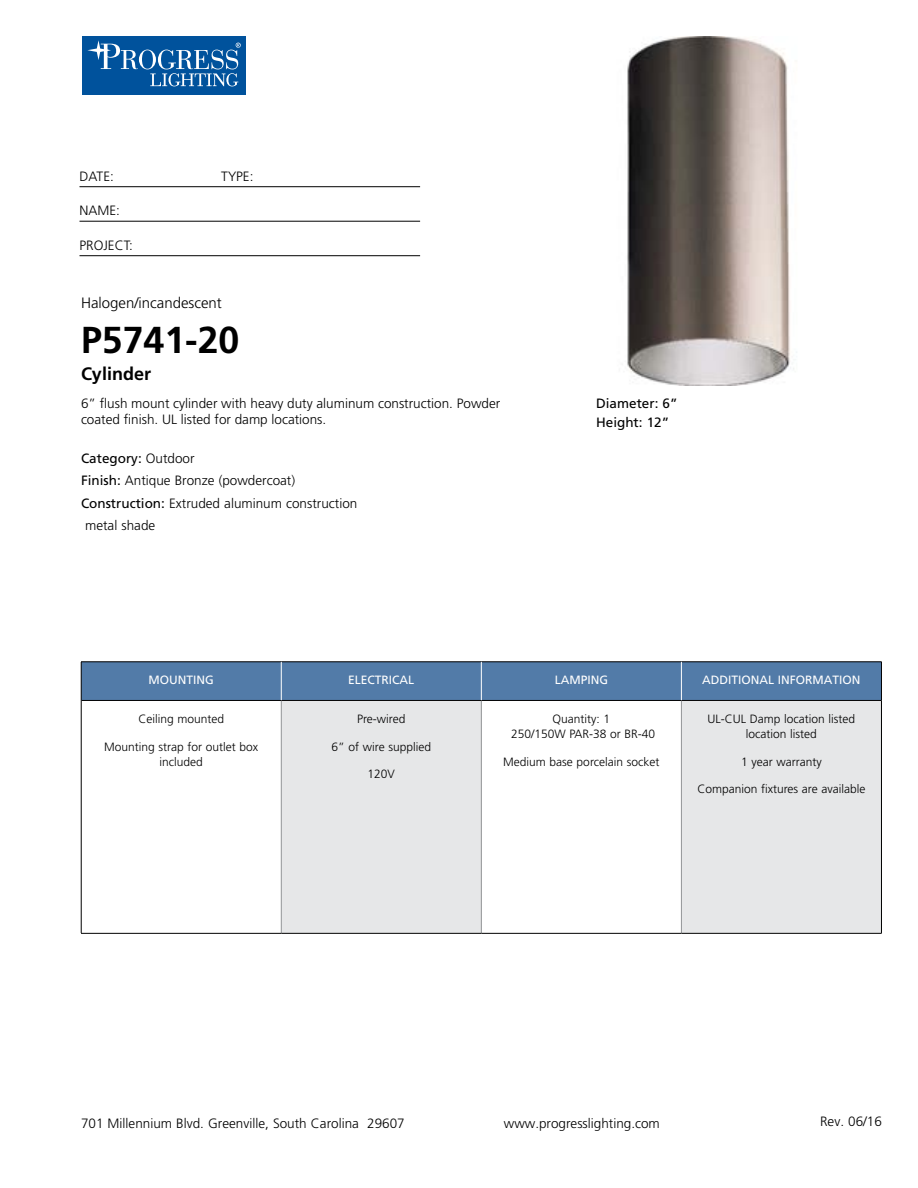
<style>
.page{position:relative;width:918px;height:1188px;background:#fff}
.page>*{position:absolute;margin:0;border:0;box-sizing:border-box;transform-origin:0 0}
.t1{font:700 37.5px "Frutiger LT Std";color:#000}
.t2{font:700 18px "Frutiger LT Std";color:#000}
.t3{font:300 15px "Frutiger LT Std";color:#000}
.t4{font:300 13.5px/16.2px "Frutiger LT Std";color:#000}
.t5{font:13.5px/19.5px "Frutiger LT Std";color:#000}
.t6{font:300 12px/15px "Frutiger LT Std";color:#000;text-align:center}
.t7{font:12px "Frutiger LT Std";color:#fff}
.s1{font-weight:300}
.s2{font-weight:400}
</style>
<div class="page">
<div style="left:82px;top:36px;width:164px;height:59px;background:#00529c"></div>
<svg style="left:139px;top:50px;width:17px;height:19px"></svg>
<div style="left:142px;top:50px;width:11px;height:19px;background:#00529c;border-radius:50%"></div>
<svg style="left:87px;top:40px;width:51px;height:29px"></svg>
<svg style="left:150px;top:43px;width:91px;height:43px"></svg>
<hr style="left:80px;top:186px;width:340px;height:1px;background:#000">
<hr style="left:80px;top:221px;width:340px;height:1px;background:#000">
<hr style="left:80px;top:255px;width:340px;height:1px;background:#000">
<div style="left:82px;top:663px;width:799px;height:37px;background:#527ba8"></div>
<div style="left:281px;top:700px;width:200px;height:233px;background:#e6e7e8"></div>
<div style="left:681px;top:700px;width:200px;height:233px;background:#e6e7e8"></div>
<hr style="left:281px;top:701px;width:1px;height:232px;background:#939598">
<hr style="left:481px;top:701px;width:1px;height:232px;background:#939598">
<hr style="left:681px;top:701px;width:1px;height:232px;background:#939598">
<hr style="left:81px;top:700px;width:200px;height:1px;background:#000">
<hr style="left:281px;top:700px;width:200px;height:1px;background:#000">
<hr style="left:481px;top:700px;width:200px;height:1px;background:#000">
<hr style="left:681px;top:700px;width:200px;height:1px;background:#000">
<hr style="left:81px;top:933px;width:200px;height:1px;background:#000">
<hr style="left:281px;top:933px;width:200px;height:1px;background:#000">
<hr style="left:481px;top:933px;width:200px;height:1px;background:#000">
<hr style="left:681px;top:933px;width:201px;height:1px;background:#000">
<hr style="left:81px;top:662px;width:200px;height:1px;background:#000">
<hr style="left:81px;top:662px;width:1px;height:38px;background:#000">
<hr style="left:281px;top:662px;width:200px;height:1px;background:#000">
<hr style="left:481px;top:662px;width:200px;height:1px;background:#000">
<hr style="left:681px;top:662px;width:201px;height:1px;background:#000">
<hr style="left:881px;top:662px;width:1px;height:38px;background:#000">
<hr style="left:81px;top:700px;width:1px;height:233px;background:#000">
<hr style="left:881px;top:700px;width:1px;height:233px;background:#000">
<hr style="left:281px;top:662px;width:1px;height:38px;background:#fff">
<hr style="left:681px;top:662px;width:1px;height:38px;background:#fff">
<hr style="left:481px;top:662px;width:1px;height:38px;background:#fff">
<img style="left:627px;top:36px;width:170px;height:349px">
<p class="t4" style="left:80px;top:168px;width:36px">DATE:</p>
<p class="t4" style="left:221px;top:168px;width:34px">TYPE:</p>
<p class="t4" style="left:80px;top:203px;width:42px">NAME:</p>
<p class="t4" style="left:80px;top:237px;width:55px">PROJECT:</p>
<p class="t3" style="left:81px;top:294px;width:142px">Halogen/incandescent</p>
<h1 class="t1" style="left:81px;top:318px;width:160px">P5741-20</h1>
<h2 class="t2" style="left:81px;top:363px;width:72px">Cylinder</h2>
<p class="t4" style="left:81px;top:395px;width:421px">6” flush mount cylinder with heavy duty aluminum construction. Powder coated finish. UL listed for damp locations.</p>
<p class="t5" style="left:81px;top:449px;width:115px">Category: <span class="s1">Outdoor</span></p>
<p class="t4" style="left:81px;top:473px;width:216px"><span class="s2">Finish:</span> Antique Bronze (powdercoat)</p>
<p class="t4" style="left:81px;top:495px;width:278px"><span class="s2">Construction:</span> Extruded aluminum construction</p>
<p class="t4" style="left:85px;top:518px;width:72px">metal shade</p>
<p class="t5" style="left:596px;top:393px;width:83px">Diameter: 6”<br>Height: 12”</p>
<p class="t7" style="left:149px;top:673px;width:67px">MOUNTING</p>
<p class="t7" style="left:348px;top:673px;width:68px">ELECTRICAL</p>
<p class="t7" style="left:555px;top:673px;width:55px">LAMPING</p>
<p class="t7" style="left:702px;top:673px;width:160px">ADDITIONAL INFORMATION</p>
<p class="t6" style="left:138px;top:711px;width:87px">Ceiling mounted</p>
<p class="t6" style="left:104px;top:739px;width:156px">Mounting strap for outlet box included</p>
<p class="t6" style="left:357px;top:711px;width:50px">Pre-wired</p>
<p class="t6" style="left:332px;top:739px;width:101px">6” of wire supplied</p>
<p class="t6" style="left:368px;top:767px;width:29px">120V</p>
<p class="t6" style="left:708px;top:712px;width:149px">UL-CUL Damp location listed location listed</p>
<p class="t6" style="left:741px;top:754px;width:82px">1 year warranty</p>
<p class="t6" style="left:697px;top:782px;width:169px">Companion fixtures are available</p>
<p class="t6" style="left:511px;top:712px;width:146px">Quantity: 1<br>250/150W PAR-38 or BR-40</p>
<p class="t6" style="left:503px;top:754px;width:158px">Medium base porcelain socket</p>
<p class="t4" style="left:81px;top:1115px;width:325px">701 Millennium Blvd. Greenville, South Carolina 29607</p>
<p class="t4" style="left:504px;top:1115px;width:158px">www.progresslighting.com</p>
<p class="t4" style="left:820px;top:1114px;width:63px">Rev. 06/16</p>
</div>
